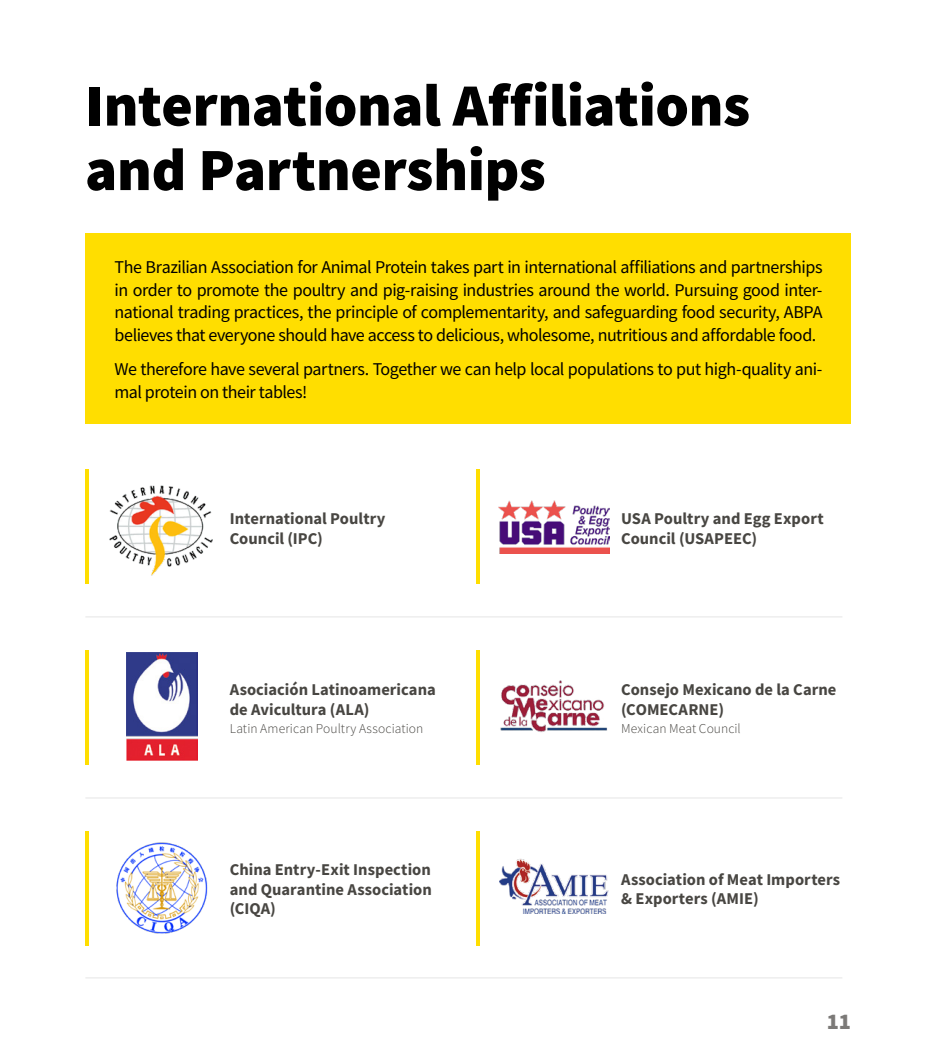
<style>
.page{position:relative;width:936px;height:1063px;background:#fff}
.page>*{position:absolute;margin:0;border:0;box-sizing:border-box;transform-origin:0 0}
.t1{font:900 60px/64.5px "Mada";letter-spacing:-.005em;color:#000}
.t2{font:900 22.5px "Mada";color:#7c7a78}
.t3{font:18px/22.5px "Mada";letter-spacing:-.025em;color:#000;text-align:justify}
.t4{font:700 16.5px/19.5px "Mada";letter-spacing:.005em;color:#484642}
.t5{font:300 13.5px "Mada";letter-spacing:.005em;color:#484642}
</style>
<div class="page">
<div style="left:85px;top:234px;width:765px;height:190px;background:#ffde00"></div>
<img style="left:109px;top:485px;width:104px;height:91px">
<img style="left:498px;top:500px;width:111px;height:54px">
<img style="left:127px;top:652px;width:70px;height:109px">
<img style="left:500px;top:680px;width:108px;height:52px">
<img style="left:116px;top:842px;width:92px;height:92px">
<img style="left:499px;top:859px;width:109px;height:54px">
<hr style="left:85px;top:832px;width:4px;height:114px;background:#ffde00">
<hr style="left:476px;top:832px;width:3px;height:114px;background:#ffde00">
<hr style="left:85px;top:650px;width:4px;height:115px;background:#ffde00">
<hr style="left:476px;top:650px;width:3px;height:115px;background:#ffde00">
<hr style="left:85px;top:470px;width:4px;height:114px;background:#ffde00">
<hr style="left:476px;top:470px;width:3px;height:114px;background:#ffde00">
<hr style="left:85px;top:616px;width:757px;height:2px;background:#eee">
<hr style="left:85px;top:797px;width:757px;height:2px;background:#eee">
<hr style="left:85px;top:977px;width:757px;height:2px;background:#eee">
<h1 class="t1" style="left:85px;top:78px;width:666px">International Affiliations and Partnerships</h1>
<p class="t3" style="left:114px;top:257px;width:709px">The Brazilian Association for Animal Protein takes part in international affiliations and partnerships in order to promote the poultry and pig-raising industries around the world. Pursuing good inter&shy;national trading practices, the principle of complementarity, and safeguarding food security, ABPA believes that everyone should have access to delicious, wholesome, nutritious and affordable food.</p>
<p class="t3" style="left:114px;top:358px;width:709px">We therefore have several partners. Together we can help local populations to put high-quality ani&shy;mal protein on their tables!</p>
<p class="t4" style="left:230px;top:510px;width:157px">International Poultry<br>Council (IPC)</p>
<p class="t4" style="left:621px;top:510px;width:204px">USA Poultry and Egg Export<br>Council (USAPEEC)</p>
<p class="t4" style="left:230px;top:681px;width:207px">Asociación Latinoamericana de Avicultura (ALA)</p>
<p class="t5" style="left:230px;top:721px;width:195px">Latin American Poultry Association</p>
<p class="t4" style="left:621px;top:681px;width:217px">Consejo Mexicano de la Carne (COMECARNE)</p>
<p class="t5" style="left:621px;top:721px;width:121px">Mexican Meat Council</p>
<p class="t4" style="left:230px;top:861px;width:204px;text-align:justify">China Entry-Exit Inspection and Quarantine Association (CIQA)</p>
<p class="t4" style="left:621px;top:871px;width:221px">Association of Meat Importers &amp; Exporters (AMIE)</p>
<p class="t2" style="left:826px;top:1009px;width:25px">11</p>
</div>
